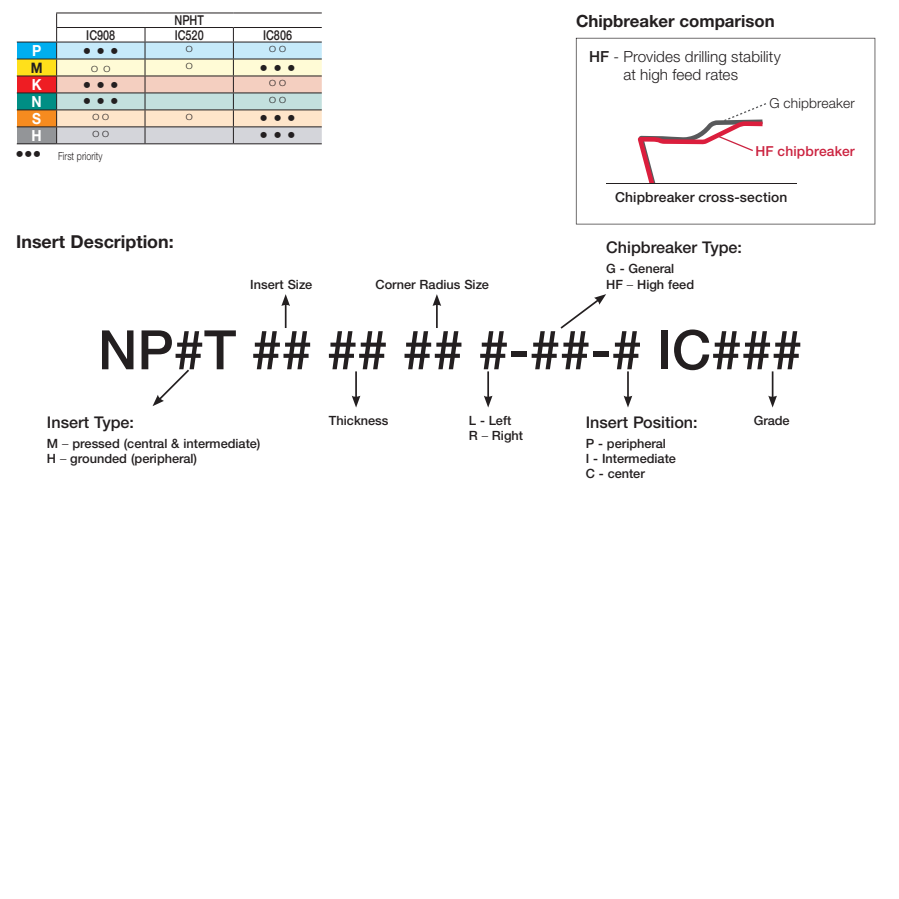
<style>
.page{position:relative;width:899px;height:899px;background:#fff}
.page>*{position:absolute;margin:0;border:0;box-sizing:border-box;transform-origin:0 0}
.t1{font:500 54.4px "Helvetica Neue LT Std";color:#231f20}
.t2{font:700 17.9px "Helvetica Neue LTW1 G";color:#231f20}
.t3{font:300 17px "Helvetica Neue LTW1 G";color:#231f20}
.t4{font:500 17px "Helvetica Neue LTW1 G";color:#231f20}
.t5{font:700 16.8px "Helvetica Neue LTW1 G";color:#231f20}
.t6{font:500 16.1px "Helvetica Neue LTW1 G";color:#231f20}
.t7{font:300 15.3px/18.4px "Helvetica Neue LTW1 G";letter-spacing:.005em;color:#231f20;text-align:center}
.t8{font:700 15.3px "Helvetica Neue LTW1 G";color:#fff;scale:.9 1}
.t9{font:700 14.4px "Helvetica Neue LTW1 G";color:#231f20;scale:.9 1}
.t10{font:500 13.8px "Helvetica Neue LTW1 G";letter-spacing:.01em;color:#211d1e}
.t11{font:500 13.8px "Helvetica Neue LTW1 G";letter-spacing:.01em;color:#cb2340}
.t12{font:300 13.8px "Helvetica Neue LTW1 G";letter-spacing:.01em;color:#231f20}
.t13{font:500 13.6px "Helvetica Neue LTW1 G";color:#231f20;scale:.8 1}
.t14{font:500 12.8px/15.3px "Helvetica Neue LTW1 G";color:#231f20}
.t15{font:300 11.1px "Helvetica Neue LTW1 G";color:#231f20;scale:.8 1}
.t16{font:300 8.5px "Helvetica Neue LTW1 G";color:#231f20;scale:1.1 1}
.s1{font-weight:800}
.s2{font-weight:500}
.s3{font-weight:300}
.s4{font-family:"Leelawadee UI";font-weight:300}
</style>
<div class="page">
<div style="left:17px;top:42px;width:40px;height:17px;background:#00aeef"></div>
<div style="left:17px;top:59px;width:40px;height:17px;background:#ffe01b"></div>
<div style="left:17px;top:76px;width:40px;height:17px;background:#ee1d23"></div>
<div style="left:17px;top:93px;width:40px;height:17px;background:#008e84"></div>
<div style="left:17px;top:110px;width:40px;height:17px;background:#f68b1f"></div>
<div style="left:17px;top:127px;width:40px;height:17px;background:#939598"></div>
<hr style="left:17px;top:42px;width:40px;height:1px;background:#231f20">
<hr style="left:17px;top:59px;width:40px;height:1px;background:#231f20">
<hr style="left:17px;top:76px;width:40px;height:1px;background:#231f20">
<hr style="left:17px;top:92px;width:40px;height:1px;background:#231f20">
<hr style="left:17px;top:109px;width:40px;height:1px;background:#231f20">
<hr style="left:17px;top:126px;width:40px;height:1px;background:#231f20">
<hr style="left:17px;top:143px;width:40px;height:1px;background:#231f20">
<svg style="left:56px;top:13px;width:266px;height:131px"></svg>
<hr style="left:145px;top:59px;width:88px;height:1px;background:#231f20">
<hr style="left:233px;top:59px;width:89px;height:1px;background:#231f20">
<hr style="left:57px;top:76px;width:88px;height:1px;background:#231f20">
<hr style="left:145px;top:76px;width:88px;height:1px;background:#231f20">
<hr style="left:233px;top:76px;width:89px;height:1px;background:#231f20">
<svg style="left:152px;top:369px;width:37px;height:37px"></svg>
<hr style="left:355px;top:371px;width:2px;height:27px;background:#231f20">
<svg style="left:352px;top:395px;width:8px;height:12px"></svg>
<svg style="left:281px;top:294px;width:9px;height:34px"></svg>
<hr style="left:436px;top:303px;width:2px;height:25px;background:#231f20">
<svg style="left:432px;top:294px;width:9px;height:12px"></svg>
<svg style="left:560px;top:294px;width:46px;height:35px"></svg>
<hr style="left:487px;top:371px;width:2px;height:27px;background:#231f20">
<svg style="left:484px;top:395px;width:8px;height:12px"></svg>
<hr style="left:627px;top:371px;width:2px;height:27px;background:#231f20">
<svg style="left:623px;top:395px;width:9px;height:12px"></svg>
<hr style="left:771px;top:371px;width:2px;height:27px;background:#231f20">
<svg style="left:768px;top:395px;width:9px;height:12px"></svg>
<svg style="left:576px;top:38px;width:299px;height:186px"></svg>
<hr style="left:606px;top:183px;width:190px;height:1px;background:#231f20">
<svg style="left:636px;top:103px;width:130px;height:80px"></svg>
<p class="t13" style="left:86px;top:27px;width:38px">IC908</p>
<p class="t13" style="left:174px;top:12px;width:38px">NPHT</p>
<p class="t13" style="left:175px;top:27px;width:38px">IC520</p>
<p class="t13" style="left:263px;top:27px;width:38px">IC806</p>
<h3 class="t5" style="left:576px;top:11px;width:200px">Chipbreaker comparison</h3>
<p class="t8" style="left:32px;top:41px;width:12px">P</p>
<h3 class="t3" style="left:83px;top:40px;width:37px">• • <span class="s1">•</span></h3>
<p class="t16" style="left:186px;top:44px;width:8px">Ο</p>
<p class="t16" style="left:269px;top:44px;width:17px">Ο Ο</p>
<p class="t9" style="left:31px;top:59px;width:15px">M</p>
<p class="t16" style="left:91px;top:64px;width:8px">Ο</p>
<p class="t16" style="left:103px;top:64px;width:8px">Ο</p>
<p class="t16" style="left:186px;top:61px;width:8px">Ο</p>
<h3 class="t3" style="left:260px;top:57px;width:37px">•••</h3>
<p class="t8" style="left:32px;top:75px;width:13px">K</p>
<h3 class="t3" style="left:83px;top:74px;width:37px">• • •</h3>
<p class="t16" style="left:269px;top:78px;width:17px">Ο Ο</p>
<p class="t7" style="left:589px;top:47px;width:193px"><span class="s2">HF</span> - Provides drilling stability at high feed rates</p>
<p class="t8" style="left:32px;top:92px;width:13px">N</p>
<h3 class="t3" style="left:83px;top:91px;width:37px">• • •</h3>
<p class="t16" style="left:269px;top:94px;width:17px">Ο Ο</p>
<p class="t8" style="left:32px;top:109px;width:11px">S</p>
<p class="t16" style="left:92px;top:111px;width:17px">Ο Ο</p>
<p class="t16" style="left:186px;top:111px;width:8px">Ο</p>
<h3 class="t3" style="left:260px;top:108px;width:37px">•••</h3>
<p class="t8" style="left:32px;top:126px;width:13px">H</p>
<p class="t16" style="left:92px;top:128px;width:17px">Ο Ο</p>
<h3 class="t3" style="left:260px;top:125px;width:37px">•••</h3>
<h3 class="t4" style="left:16px;top:143px;width:27px"><span class="s3">•</span>••</h3>
<p class="t15" style="left:58px;top:149px;width:57px">First priority</p>
<p class="t12" style="left:769px;top:95px;width:87px">G chipbreaker</p>
<p class="t11" style="left:755px;top:142px;width:101px">HF chipbreaker</p>
<p class="t10" style="left:615px;top:189px;width:174px">Chipbreaker cross-section</p>
<h2 class="t2" style="left:16px;top:230px;width:159px">Insert Description:</h2>
<p class="t6" style="left:606px;top:238px;width:137px">Chipbreaker Type:</p>
<p class="t14" style="left:606px;top:261px;width:89px">G - General<br>HF <span class="s4">–</span> High feed</p>
<h1 class="t1" style="left:98px;top:317px;width:705px">NP T# ## ## ## #-##-# IC###</h1>
<p class="t14" style="left:250px;top:276px;width:63px">Insert Size</p>
<p class="t14" style="left:375px;top:276px;width:115px">Corner Radius Size</p>
<p class="t6" style="left:47px;top:412px;width:89px">Insert Type:</p>
<p class="t14" style="left:47px;top:435px;width:215px">M <span class="s4">–</span> pressed (central &amp; intermediate(<br>H <span class="s4">–</span> grounded (peripheral(</p>
<p class="t14" style="left:329px;top:413px;width:61px">Thickness</p>
<p class="t14" style="left:469px;top:413px;width:56px">-L Left<br>R <span class="s4">–</span> Right</p>
<p class="t6" style="left:585px;top:412px;width:113px">Insert Position:</p>
<p class="t14" style="left:585px;top:435px;width:92px">P - peripheral<br>-I Intermediate<br>C - center</p>
<p class="t14" style="left:753px;top:413px;width:37px">Grade</p>
</div>
